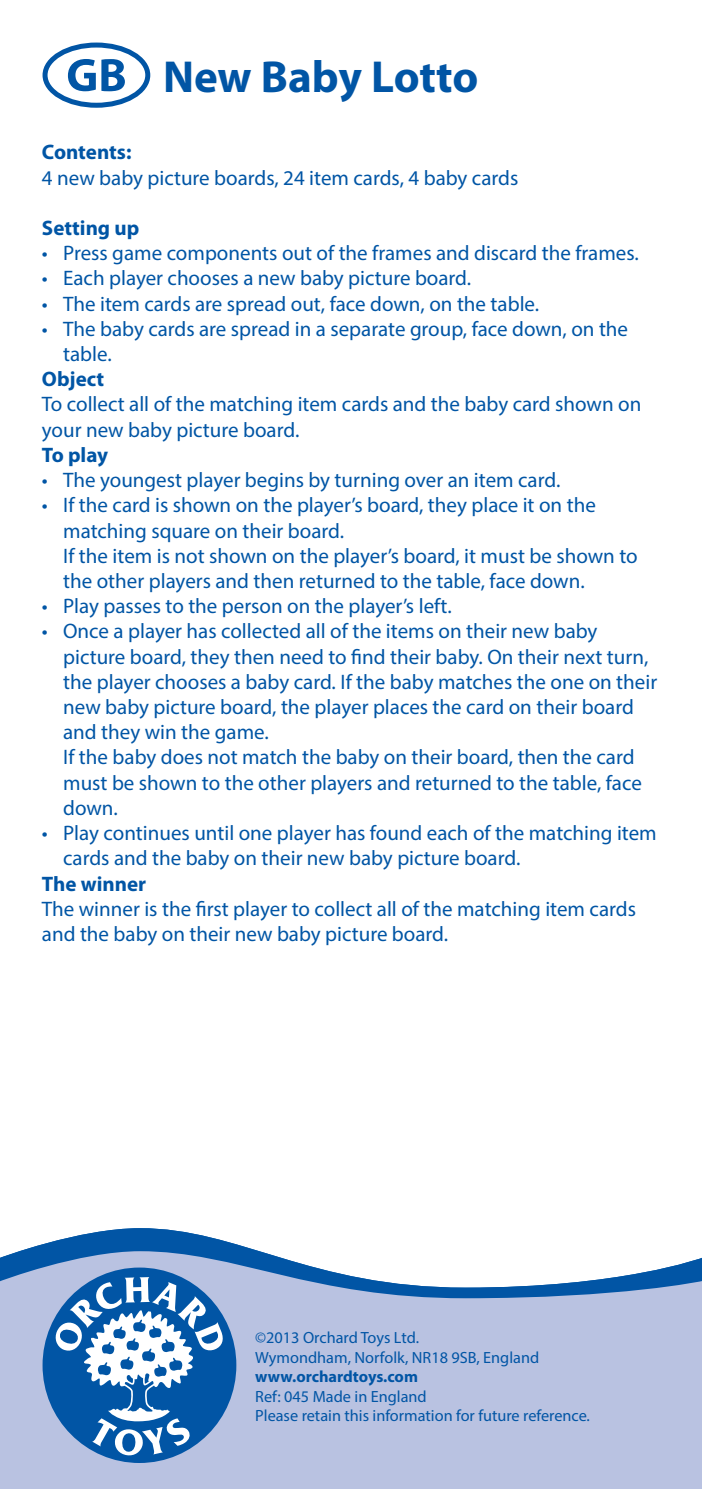
<style>
.page{position:relative;width:702px;height:1489px;background:#fff}
.page>*{position:absolute;margin:0;border:0;box-sizing:border-box;transform-origin:0 0}
.t1{font:700 45px "Myriad Pro";letter-spacing:-.005em;color:#0155a5}
.Instructions_Bullet{font:21px/25.2px "Myriad Pro";color:#0155a5}
.Instructions_Bullet-2{font:700 21px "Myriad Pro";color:#0155a5}
.t2{font:16.25px "Myriad Pro";color:#0155a5}
.t3{font:700 16.25px "Myriad Pro";color:#0155a5}
</style>
<div class="page">
<svg style="left:20px;top:1228px;width:239px;height:23px;fill:#0155a5"></svg>
<svg style="left:0;top:1251px;width:702px;height:237px;background:#b2c0df"></svg>
<div style="left:43px;top:1267px;width:193px;height:195px;background:#0155a5;border-radius:50%"></div>
<svg style="left:55px;top:1276px;width:170px;height:179px"></svg>
<div style="left:43px;top:43px;width:107px;height:65px;border:5px solid #0155a5;border-radius:50%"></div>
<svg style="left:68px;top:59px;width:57px;height:32px"></svg>
<p class="t1" style="left:163px;top:48px;width:317px">New Baby Lotto</p>
<p class="Instructions_Bullet-2" style="left:42px;top:138px;width:91px">Contents:</p>
<p class="Instructions_Bullet" style="left:42px;top:164px;width:478px">4 new baby picture boards, 24 item cards, 4 baby cards</p>
<p class="Instructions_Bullet-2" style="left:42px;top:214px;width:99px">Setting up</p>
<p class="Instructions_Bullet" style="left:42px;top:240px;width:598px">• Press game components out of the frames and discard the frames.</p>
<p class="Instructions_Bullet" style="left:42px;top:265px;width:431px">• Each player chooses a new baby picture board.</p>
<p class="Instructions_Bullet" style="left:42px;top:290px;width:499px">• The item cards are spread out, face down, on the table.</p>
<p class="Instructions_Bullet" style="left:63px;top:316px;width:566px;text-indent:-21px">• The baby cards are spread in a separate group, face down, on the table.</p>
<p class="Instructions_Bullet-2" style="left:42px;top:365px;width:64px">Object</p>
<p class="Instructions_Bullet" style="left:42px;top:391px;width:601px">To collect all of the matching item cards and the baby card shown on your new baby picture board.</p>
<p class="Instructions_Bullet-2" style="left:42px;top:441px;width:68px">To play</p>
<p class="Instructions_Bullet" style="left:42px;top:467px;width:520px">• The youngest player begins by turning over an item card.</p>
<p class="Instructions_Bullet" style="left:63px;top:492px;width:534px;text-indent:-21px">• If the card is shown on the player’s board, they place it on the matching square on their board.</p>
<p class="Instructions_Bullet" style="left:63px;top:542px;width:576px">If the item is not shown on the player’s board, it must be shown to the other players and then returned to the table, face down.</p>
<p class="Instructions_Bullet" style="left:42px;top:593px;width:411px">• Play passes to the person on the player’s left.</p>
<p class="Instructions_Bullet" style="left:63px;top:618px;width:595px;text-indent:-21px">• Once a player has collected all of the items on their new baby picture board, they then need to find their baby. On their next turn, the player chooses a baby card. If the baby matches the one on their new baby picture board, the player places the card on their board and they win the game.</p>
<p class="Instructions_Bullet" style="left:63px;top:744px;width:580px">If the baby does not match the baby on their board, then the card must be shown to the other players and returned to the table, face down.</p>
<p class="Instructions_Bullet" style="left:63px;top:820px;width:595px;text-indent:-21px">• Play continues until one player has found each of the matching item cards and the baby on their new baby picture board.</p>
<p class="Instructions_Bullet-2" style="left:42px;top:869px;width:106px">The winner</p>
<p class="Instructions_Bullet" style="left:42px;top:895px;width:595px">The winner is the first player to collect all of the matching item cards and the baby on their new baby picture board.</p>
<p class="t2" style="left:255px;top:1327px;width:165px">©2013 Orchard Toys Ltd.</p>
<p class="t2" style="left:255px;top:1347px;width:285px">Wymondham, Norfolk, NR18 9SB, England</p>
<p class="t3" style="left:255px;top:1366px;width:164px">www.orchardtoys.com</p>
<p class="t2" style="left:255px;top:1386px;width:173px">Ref: 045 Made in England</p>
<p class="t2" style="left:255px;top:1405px;width:336px">Please retain this information for future reference.</p>
</div>
